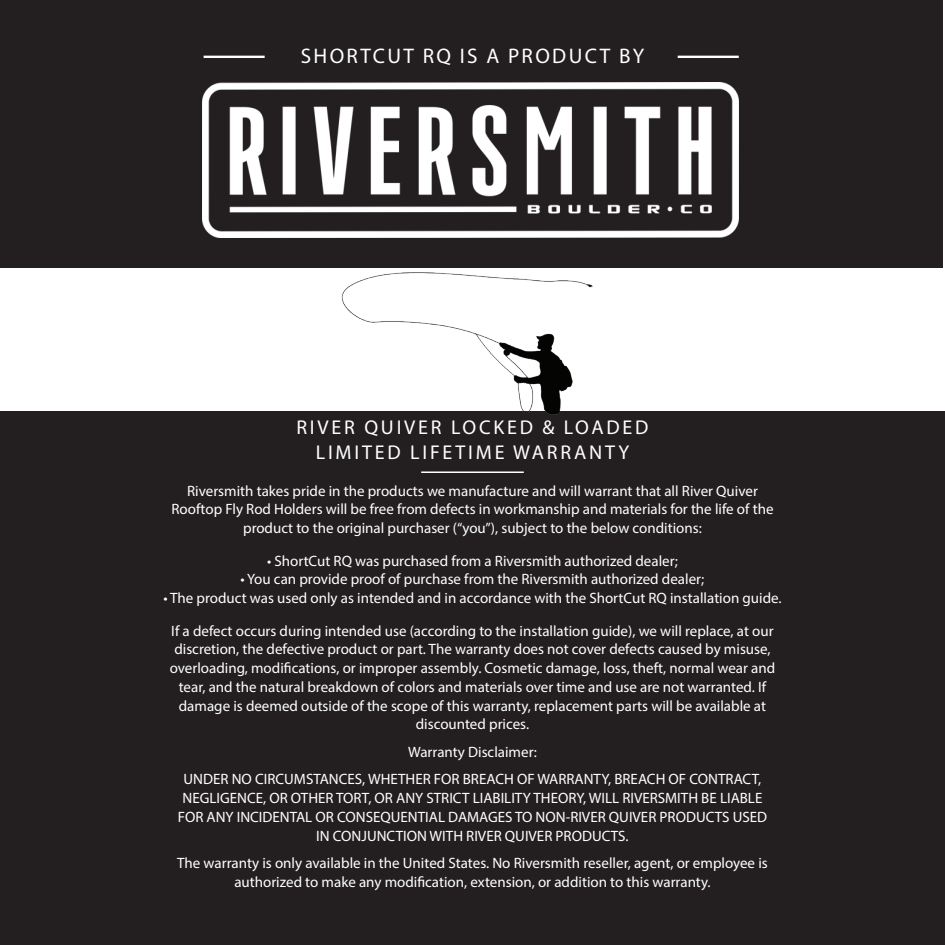
<style>
.page{position:relative;width:945px;height:945px;background:#fff}
.page>*{position:absolute;margin:0;border:0;box-sizing:border-box;transform-origin:0 0}
.t1{font:21.25px "Myriad Pro";letter-spacing:.11em;color:#fff}
.t2{font:20px/25px "Myriad Pro";letter-spacing:.14em;color:#fff;text-align:center}
.t3{font:15px/18.8px "Myriad Pro";color:#fff;text-align:center}
</style>
<div class="page">
<div style="left:0;top:411px;width:945px;height:534px;background:#231f20"></div>
<div style="left:0;top:0;width:942px;height:267px;background:#231f20"></div>
<img style="left:203px;top:82px;width:536px;height:155px">
<hr style="left:204px;top:56px;width:61px;height:2px;background:#fff">
<hr style="left:678px;top:56px;width:61px;height:2px;background:#fff">
<img style="left:335px;top:267px;width:259px;height:148px">
<hr style="left:421px;top:471px;width:103px;height:2px;background:#fff">
<h1 class="t1" style="left:301px;top:42px;width:345px">SHORTCUT RQ IS A PRODUCT BY</h1>
<h2 class="t2" style="left:296px;top:415px;width:354px">RIVER QUIVER LOCKED &amp; LOADED<br>LIMITED LIFETIME WARRANTY</h2>
<p class="t3" style="left:171px;top:481px;width:604px">Riversmith takes pride in the products we manufacture and will warrant that all River Quiver<br>Rooftop Fly Rod Holders will be free from defects in workmanship and materials for the life of the product to the original purchaser (“you”), subject to the below conditions:</p>
<p class="t3" style="left:267px;top:551px;width:412px">• ShortCut RQ was purchased from a Riversmith authorized dealer;</p>
<p class="t3" style="left:241px;top:570px;width:465px">• You can provide proof of purchase from the Riversmith authorized dealer;</p>
<p class="t3" style="left:163px;top:582px;width:620px;line-height:32.5px">• The product was used only as intended and in accordance with the ShortCut RQ installation guide.<br>If a defect occurs during intended use (according to the installation guide), we will replace, at our</p>
<p class="t3" style="left:170px;top:640px;width:607px">discretion, the defective product or part. The warranty does not cover defects caused by misuse, overloading, modifications, or improper assembly. Cosmetic damage, loss, theft, normal wear and tear, and the natural breakdown of colors and materials over time and use are not warranted. If damage is deemed outside of the scope of this warranty, replacement parts will be available at discounted prices.</p>
<p class="t3" style="left:184px;top:738px;width:579px;line-height:27.5px">Warranty Disclaimer:<br>UNDER NO CIRCUMSTANCES, WHETHER FOR BREACH OF WARRANTY, BREACH OF CONTRACT,</p>
<p class="t3" style="left:178px;top:789px;width:591px">NEGLIGENCE, OR OTHER TORT, OR ANY STRICT LIABILITY THEORY, WILL RIVERSMITH BE LIABLE<br>FOR ANY INCIDENTAL OR CONSEQUENTIAL DAMAGES TO NON-RIVER QUIVER PRODUCTS USED<br>IN CONJUNCTION WITH RIVER QUIVER PRODUCTS.</p>
<p class="t3" style="left:177px;top:854px;width:592px">The warranty is only available in the United States. No Riversmith reseller, agent, or employee is authorized to make any modification, extension, or addition to this warranty.</p>
</div>
